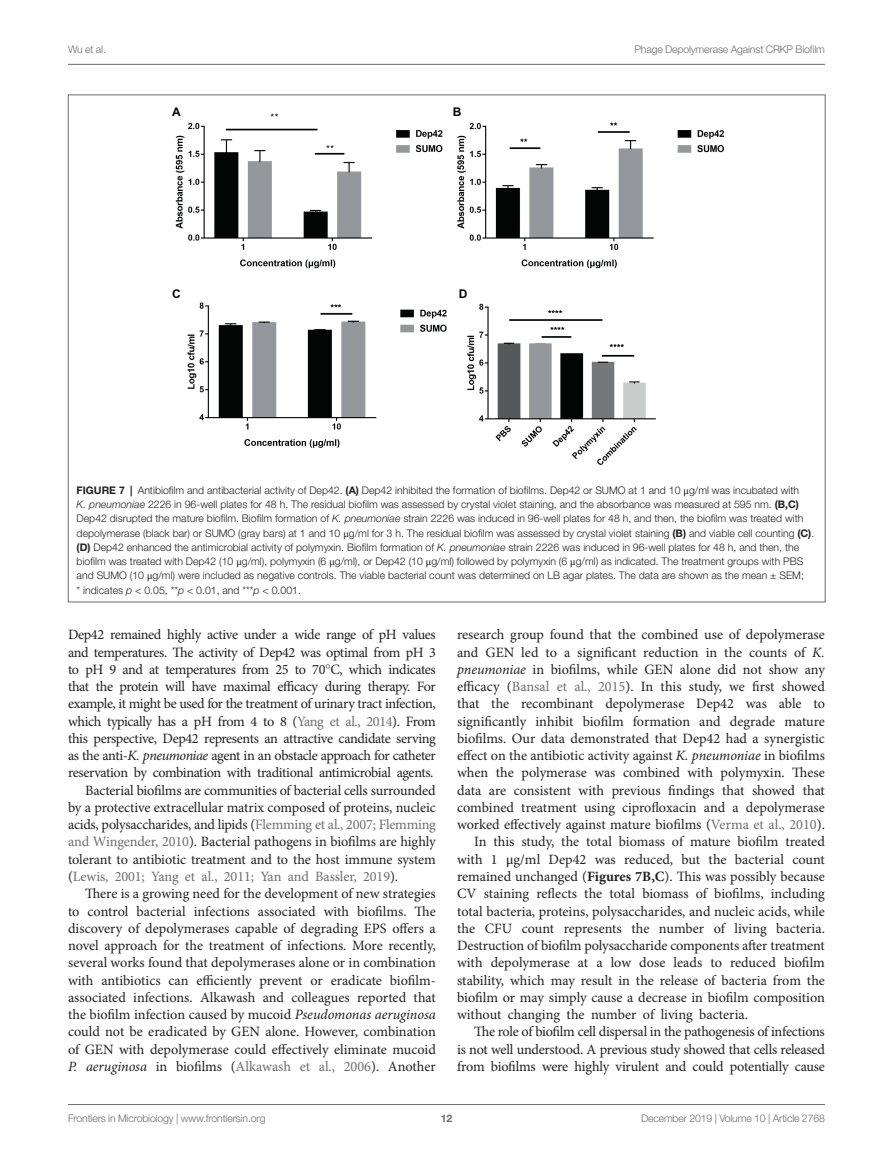
<style>
.page{position:relative;width:893px;height:1170px;background:#fff}
.page>*{position:absolute;margin:0;border:0;box-sizing:border-box;transform-origin:0 0}
.TEXT{font:14.25px/17.2px "Minion Pro";letter-spacing:-.01em;color:#231f20;text-align:justify}
.t1{font:700 12px "Arial";color:#030505}
.FIG_LEG{font:300 10.5px/14.2px "Helvetica Neue LT Std";color:#231f20}
.t2{font:300 10.5px "Helvetica Neue LT Std";letter-spacing:-.015em;color:#6c6d70}
.t3{font:700 10.5px "Helvetica Neue LT Std";color:#6c6d70}
.s1{font-weight:700}
.s2{font-family:"STIX General";font-weight:400}
.s3{font-style:italic}
.s4{font-family:"STIX General"}
.s5{color:#6c6d70}
</style>
<div class="page">
<hr style="left:68px;top:64px;width:757px;height:1px;background:#6c6d70">
<hr style="left:68px;top:1104px;width:757px;height:1px;background:#6c6d70">
<img style="left:175px;top:113px;width:548px;height:351px">
<p class="t2" style="left:68px;top:42px;width:39px">Wu et al.</p>
<p class="t2" style="left:634px;top:42px;width:192px">Phage Depolymerase Against CRKP Biofilm</p>
<p class="t1" style="left:172px;top:104px;width:10px">A</p>
<p class="t1" style="left:453px;top:104px;width:10px">B</p>
<p class="t1" style="left:172px;top:286px;width:10px">C</p>
<p class="t1" style="left:459px;top:286px;width:10px">D</p>
<p class="FIG_LEG" style="left:77px;top:482px;width:739px"><span class="s1">FIGURE 7 |</span> Antibiofilm and antibacterial activity of Dep42. <span class="s1">(A)</span> Dep42 inhibited the formation of biofilms. Dep42 or SUMO at 1 and 10 <span class="s2">μ</span>g/ml was incubated with<br><span class="s3">K. pneumoniae</span> 2226 in 96-well plates for 48 h. The residual biofilm was assessed by crystal violet staining, and the absorbance was measured at 595 nm. <span class="s1">(B,C)<br></span>Dep42 disrupted the mature biofilm. Biofilm formation of <span class="s3">K. pneumoniae</span> strain 2226 was induced in 96-well plates for 48 h, and then, the biofilm was treated with depolymerase (black bar) or SUMO (gray bars) at 1 and 10 <span class="s2">μ</span>g/ml for 3 h. The residual biofilm was assessed by crystal violet staining <span class="s1">(B)</span> and viable cell counting <span class="s1">(C)</span>. <span class="s1">(D)</span> Dep42 enhanced the antimicrobial activity of polymyxin. Biofilm formation of <span class="s3">K. pneumoniae</span> strain 2226 was induced in 96-well plates for 48 h, and then, the biofilm was treated with Dep42 (10 <span class="s2">μ</span>g/ml), polymyxin (6 <span class="s2">μ</span>g/ml), or Dep42 (10 <span class="s2">μ</span>g/ml) followed by polymyxin (6 <span class="s2">μ</span>g/ml) as indicated. The treatment groups with PBS and SUMO (10 <span class="s2">μ</span>g/ml) were included as negative controls. The viable bacterial count was determined on LB agar plates. The data are shown as the mean ± SEM;<br>* indicates <span class="s3">p</span> &lt; 0.05, **<span class="s3">p</span> &lt; 0.01, and ***<span class="s3">p</span> &lt; 0.001.</p>
<p class="TEXT" style="left:68px;top:626px;width:369px">Dep42 remained highly active under a wide range of pH values and temperatures. The activity of Dep42 was optimal from pH 3 to pH 9 and at temperatures from 25 to 70<span class="s4">°</span>C, which indicates that the protein will have maximal efficacy during therapy. For example, it might be used for the treatment of urinary tract infection, which typically has a pH from 4 to 8 (<span class="s5">Yang et al., 2014</span>). From this perspective, Dep42 represents an attractive candidate serving as the anti-<span class="s3">K. pneumoniae</span> agent in an obstacle approach for catheter reservation by combination with traditional antimicrobial agents.</p>
<p class="TEXT" style="left:68px;top:781px;width:369px;text-indent:17px">Bacterial biofilms are communities of bacterial cells surrounded by a protective extracellular matrix composed of proteins, nucleic acids, polysaccharides, and lipids (<span class="s5">Flemming et al., 2007; Flemming and Wingender, 2010</span>). Bacterial pathogens in biofilms are highly tolerant to antibiotic treatment and to the host immune system (<span class="s5">Lewis, 2001; Yang et al., 2011; Yan and Bassler, 2019</span>).</p>
<p class="TEXT" style="left:68px;top:885px;width:369px;text-indent:17px">There is a growing need for the development of new strategies to control bacterial infections associated with biofilms. The discovery of depolymerases capable of degrading EPS offers a novel approach for the treatment of infections. More recently, several works found that depolymerases alone or in combination with antibiotics can efficiently prevent or eradicate biofilm&shy;associated infections. Alkawash and colleagues reported that the biofilm infection caused by mucoid <span class="s3">Pseudomonas aeruginosa </span>could not be eradicated by GEN alone. However, combination of GEN with depolymerase could effectively eliminate mucoid <span class="s3">P. aeruginosa</span> in biofilms (<span class="s5">Alkawash et al., 2006</span>). Another</p>
<p class="TEXT" style="left:457px;top:626px;width:369px">research group found that the combined use of depolymerase and GEN led to a significant reduction in the counts of <span class="s3">K. pneumoniae</span> in biofilms, while GEN alone did not show any efficacy (<span class="s5">Bansal et al., 2015</span>). In this study, we first showed that the recombinant depolymerase Dep42 was able to significantly inhibit biofilm formation and degrade mature biofilms. Our data demonstrated that Dep42 had a synergistic effect on the antibiotic activity against <span class="s3">K. pneumoniae</span> in biofilms when the polymerase was combined with polymyxin. These data are consistent with previous findings that showed that combined treatment using ciprofloxacin and a depolymerase worked effectively against mature biofilms (<span class="s5">Verma et al., 2010</span>).</p>
<p class="TEXT" style="left:457px;top:833px;width:369px;text-indent:17px">In this study, the total biomass of mature biofilm treated with 1 <span class="s4">μ</span>g/ml Dep42 was reduced, but the bacterial count remained unchanged (<span class="s1">Figures 7B,C</span>). This was possibly because CV staining reflects the total biomass of biofilms, including total bacteria, proteins, polysaccharides, and nucleic acids, while the CFU count represents the number of living bacteria.<br>Destruction of biofilm polysaccharide components after treatment with depolymerase at a low dose leads to reduced biofilm stability, which may result in the release of bacteria from the biofilm or may simply cause a decrease in biofilm composition without changing the number of living bacteria.</p>
<p class="TEXT" style="left:457px;top:1023px;width:369px;text-indent:17px">The role of biofilm cell dispersal in the pathogenesis of infections is not well understood. A previous study showed that cells released from biofilms were highly virulent and could potentially cause</p>
<p class="t2" style="left:68px;top:1111px;width:199px">Frontiers in Microbiology | www.frontiersin.org</p>
<p class="t3" style="left:441px;top:1111px;width:13px">12</p>
<p class="t2" style="left:641px;top:1111px;width:185px">December 2019 | Volume 10 | Article 2768</p>
</div>
